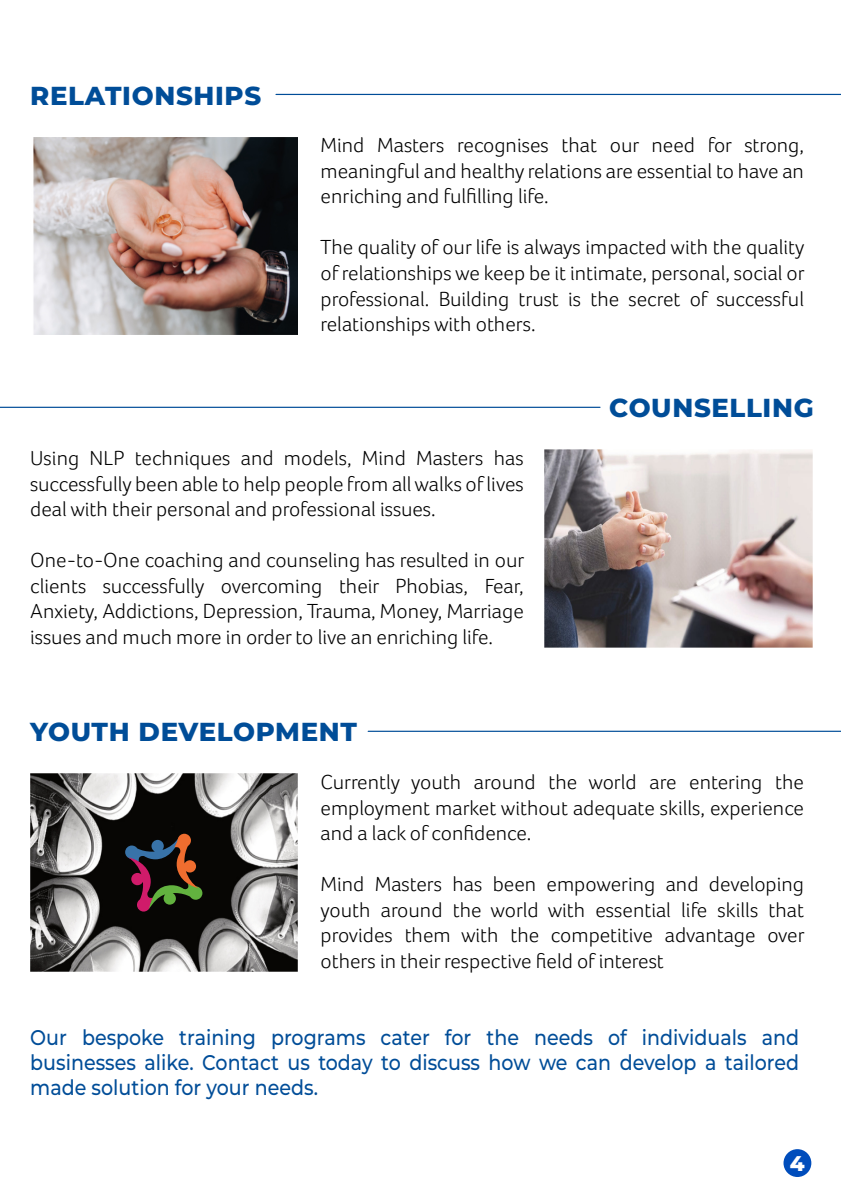
<style>
.page{position:relative;width:841px;height:1194px;background:#fff}
.page>*{position:absolute;margin:0;border:0;box-sizing:border-box;transform-origin:0 0}
.t1{font:800 26px "Montserrat";letter-spacing:.025em;color:#004d98}
.t2{font:500 21.2px/25.2px "Montserrat";color:#004d98;text-align:justify;scale:.9 1}
.t3{font:800 21.2px "Montserrat";color:#fff}
.t4{font:300 21px/25.6px "Foco";color:#000;text-align:justify}
</style>
<div class="page">
<img style="left:33px;top:137px;width:265px;height:198px">
<hr style="left:276px;top:94px;width:565px;height:1px;background:#004d98">
<img style="left:30px;top:774px;width:268px;height:197px">
<svg style="left:125px;top:833px;width:77px;height:78px;background:#3a2a25"></svg>
<hr style="left:368px;top:730px;width:473px;height:1px;background:#004d98">
<hr style="left:0;top:406px;width:600px;height:2px;background:#004d98">
<img style="left:545px;top:450px;width:268px;height:198px">
<div style="left:783px;top:1148px;width:28px;height:28px;background:#004dbc;border-radius:50%"></div>
<p class="t1" style="left:30px;top:79px;width:232px">RELATIONSHIPS</p>
<p class="t4" style="left:321px;top:134px;width:485px">Mind Masters recognises that our need for strong, meaningful and healthy relations are essential to have an enriching and fulfilling life.</p>
<p class="t4" style="left:321px;top:236px;width:486px">The quality of our life is always impacted with the quality of relationships we keep be it intimate, personal, social or professional. Building trust is the secret of successful relationships with others.</p>
<p class="t1" style="left:609px;top:392px;width:206px">COUNSELLING</p>
<p class="t4" style="left:30px;top:447px;width:495px">Using NLP techniques and models, Mind Masters has successfully been able to help people from all walks of lives deal with their personal and professional issues.</p>
<p class="t4" style="left:30px;top:549px;width:496px">One-to-One coaching and counseling has resulted in our clients successfully overcoming their Phobias, Fear, Anxiety, Addictions, Depression, Trauma, Money, Marriage issues and much more in order to live an enriching life.</p>
<p class="t1" style="left:30px;top:716px;width:328px">YOUTH DEVELOPMENT</p>
<p class="t4" style="left:321px;top:771px;width:485px">Currently youth around the world are entering the employment market without adequate skills, experience and a lack of confidence.</p>
<p class="t4" style="left:321px;top:873px;width:486px">Mind Masters has been empowering and developing youth around the world with essential life skills that provides them with the competitive advantage over others in their respective field of interest</p>
<p class="t2" style="left:30px;top:1024px;width:856px">Our bespoke training programs cater for the needs of individuals and businesses alike. Contact us today to discuss how we can develop a tailored made solution for your needs.</p>
<p class="t3" style="left:790px;top:1149px;width:16px">4</p>
</div>
